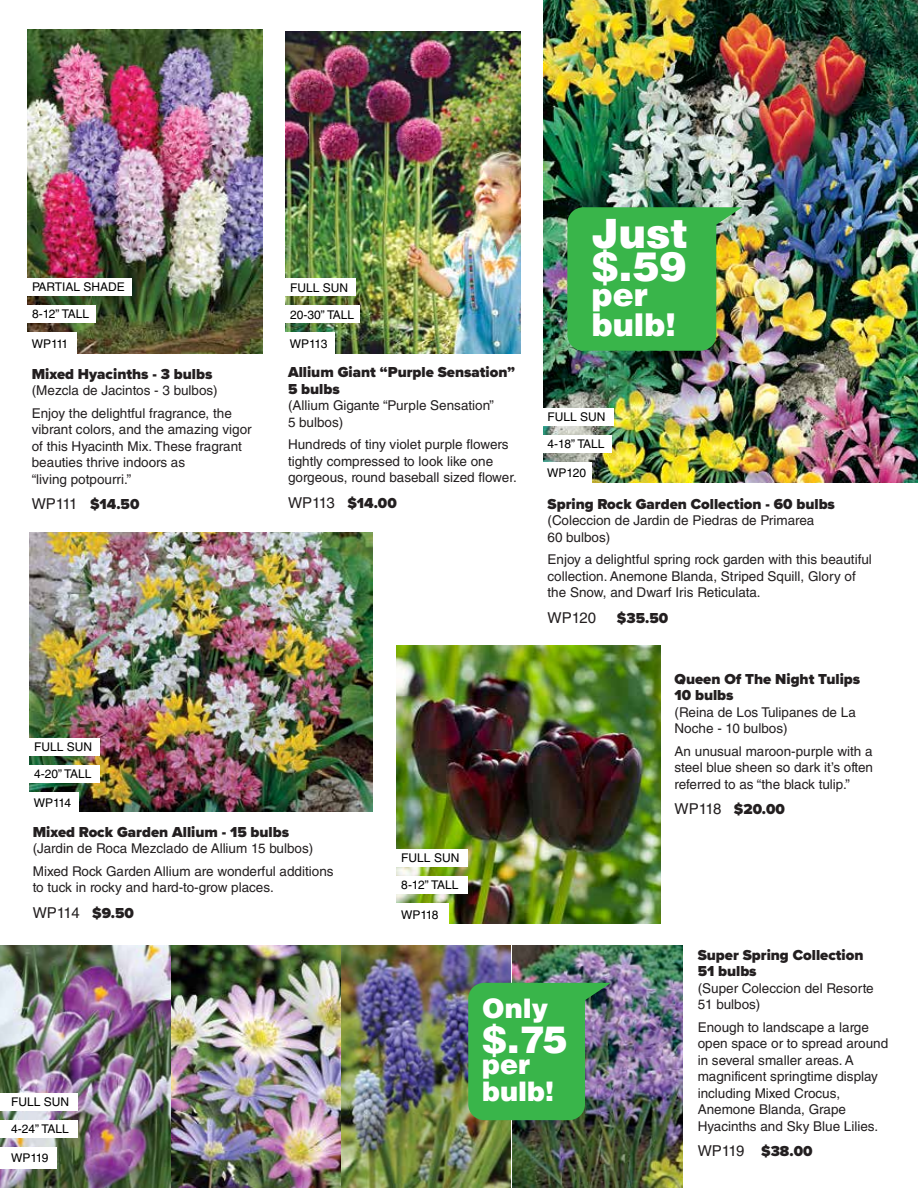
<style>
.page{position:relative;width:918px;height:1188px;background:#fff}
.page>*{position:absolute;margin:0;border:0;box-sizing:border-box;transform-origin:0 0}
.t1{font:900 40.5px/33px "Helvetica LT Pro";color:#fff}
.t2{font:900 37.5px "Helvetica LT Pro";color:#fff}
.t3{font:900 31.5px/30px "Helvetica LT Pro";color:#fff}
.t4{font:900 27px/27px "Helvetica LT Pro";color:#fff}
.t5{font:900 15px/16.5px "Proxima Nova";color:#231f20}
.t6{font:15px "Helvetica LT Std";color:#231f20}
.t7{font:13.5px/16.5px "Helvetica LT Std";color:#231f20}
.t8{font:12px "Helvetica LT Std";color:#000}
.s1{font-family:"Helvetica LT Std";font-weight:400}
.s2{font-family:"Proxima Nova";font-weight:900}
</style>
<div class="page">
<img style="left:27px;top:29px;width:235px;height:324px">
<img style="left:396px;top:646px;width:265px;height:277px">
<img style="left:285px;top:32px;width:236px;height:321px">
<img style="left:30px;top:532px;width:343px;height:279px">
<img style="left:543px;top:0;width:375px;height:483px">
<img style="left:567px;top:207px;width:175px;height:144px">
<img style="left:342px;top:945px;width:169px;height:243px">
<img style="left:0;top:945px;width:170px;height:243px">
<img style="left:513px;top:945px;width:170px;height:243px">
<img style="left:172px;top:945px;width:168px;height:243px">
<div style="left:395px;top:903px;width:54px;height:22px;background:#fff"></div>
<div style="left:26px;top:332px;width:51px;height:22px;background:#fff"></div>
<div style="left:28px;top:792px;width:51px;height:22px;background:#fff"></div>
<div style="left:542px;top:462px;width:50px;height:22px;background:#fff"></div>
<div style="left:284px;top:332px;width:51px;height:22px;background:#fff"></div>
<div style="left:0;top:1147px;width:56px;height:21px;background:#fff"></div>
<div style="left:389px;top:849px;width:78px;height:18px;background:#fff"></div>
<div style="left:22px;top:738px;width:78px;height:18px;background:#fff"></div>
<div style="left:535px;top:408px;width:78px;height:18px;background:#fff"></div>
<div style="left:278px;top:278px;width:78px;height:18px;background:#fff"></div>
<div style="left:0;top:1093px;width:77px;height:18px;background:#fff"></div>
<div style="left:389px;top:876px;width:78px;height:18px;background:#fff"></div>
<div style="left:22px;top:765px;width:78px;height:18px;background:#fff"></div>
<div style="left:535px;top:435px;width:77px;height:18px;background:#fff"></div>
<div style="left:278px;top:305px;width:82px;height:18px;background:#fff"></div>
<div style="left:0;top:1120px;width:77px;height:18px;background:#fff"></div>
<img style="left:468px;top:983px;width:143px;height:137px">
<div style="left:26px;top:278px;width:106px;height:17px;background:#fff"></div>
<div style="left:26px;top:305px;width:70px;height:17px;background:#fff"></div>
<p class="t8" style="left:32px;top:280px;width:94px">PARTIAL SHADE</p>
<p class="t8" style="left:32px;top:307px;width:59px">8-12” TALL</p>
<p class="t8" style="left:290px;top:280px;width:60px">FULL SUN</p>
<p class="t8" style="left:290px;top:307px;width:66px">20-30” TALL</p>
<p class="t8" style="left:32px;top:336px;width:38px">WP111</p>
<p class="t8" style="left:290px;top:337px;width:39px">WP113</p>
<p class="t5" style="left:32px;top:365px;width:182px">Mixed Hyacinths - 3 bulbs</p>
<p class="t7" style="left:32px;top:379px;width:202px;line-height:22.5px">(Mezcla de Jacintos - 3 bulbos)<br>Enjoy the delightful fragrance, the</p>
<p class="t7" style="left:32px;top:421px;width:221px">vibrant colors, and the amazing vigor of this Hyacinth Mix. These fragrant beauties thrive indoors as<br>“living potpourri.”</p>
<p class="t5" style="left:32px;top:496px;width:109px"><span class="s1">WP111</span> $14.50</p>
<p class="t5" style="left:288px;top:364px;width:229px">Allium Giant “Purple Sensation”<br>5 bulbs</p>
<p class="t7" style="left:288px;top:397px;width:207px">(Allium Gigante “Purple Sensation”<br>5 bulbos)</p>
<p class="t7" style="left:288px;top:436px;width:230px">Hundreds of tiny violet purple flowers tightly compressed to look like one gorgeous, round baseball sized flower.</p>
<p class="t5" style="left:288px;top:494px;width:110px"><span class="s1">WP113</span> $14.00</p>
<p class="t8" style="left:34px;top:740px;width:60px">FULL SUN</p>
<p class="t8" style="left:34px;top:767px;width:59px">4-20” TALL</p>
<p class="t8" style="left:34px;top:796px;width:39px">WP114</p>
<p class="t5" style="left:33px;top:823px;width:258px">Mixed Rock Garden Allium - 15 bulbs</p>
<p class="t7" style="left:33px;top:837px;width:302px;line-height:22.5px">(Jardin de Roca Mezclado de Allium 15 bulbos)<br>Mixed Rock Garden Allium are wonderful additions</p>
<p class="t7" style="left:33px;top:879px;width:242px">to tuck in rocky and hard-to-grow places.</p>
<p class="t6" style="left:33px;top:904px;width:103px">WP114 <span class="s2">$9.50</span></p>
<p class="t8" style="left:401px;top:851px;width:60px">FULL SUN</p>
<p class="t8" style="left:401px;top:878px;width:59px">8-12” TALL</p>
<p class="t8" style="left:401px;top:907px;width:39px">WP118</p>
<h1 class="t1" style="left:592px;top:217px;width:98px">Just $.59</h1>
<h3 class="t3" style="left:592px;top:280px;width:86px">per bulb!</h3>
<p class="t8" style="left:548px;top:410px;width:60px">FULL SUN</p>
<p class="t8" style="left:548px;top:437px;width:59px">4-18” TALL</p>
<p class="t8" style="left:547px;top:466px;width:40px">WP120</p>
<p class="t5" style="left:548px;top:495px;width:289px">Spring Rock Garden Collection - 60 bulbs</p>
<p class="t7" style="left:548px;top:512px;width:268px">(Coleccion de Jardin de Piedras de Primarea<br>60 bulbos)</p>
<p class="t7" style="left:548px;top:551px;width:326px">Enjoy a delightful spring rock garden with this beautiful collection. Anemone Blanda, Striped Squill, Glory of the Snow, and Dwarf Iris Reticulata.</p>
<p class="t6" style="left:548px;top:609px;width:50px">WP120</p>
<p class="t5" style="left:617px;top:609px;width:53px">$35.50</p>
<p class="t5" style="left:675px;top:670px;width:187px">Queen Of The Night Tulips<br>10 bulbs</p>
<p class="t7" style="left:675px;top:704px;width:183px">(Reina de Los Tulipanes de La<br>Noche - 10 bulbos)</p>
<p class="t7" style="left:675px;top:743px;width:200px;text-align:justify">An unusual maroon-purple with a steel blue sheen so dark it’s often referred to as “the black tulip.”</p>
<p class="t5" style="left:675px;top:801px;width:112px"><span class="s1">WP118</span> $20.00</p>
<p class="t8" style="left:11px;top:1095px;width:60px">FULL SUN</p>
<p class="t8" style="left:11px;top:1122px;width:59px">4-24” TALL</p>
<p class="t8" style="left:11px;top:1151px;width:39px">WP119</p>
<h3 class="t4" style="left:482px;top:995px;width:67px">Only</h3>
<h2 class="t2" style="left:482px;top:1015px;width:87px">$.75</h2>
<h3 class="t4" style="left:482px;top:1051px;width:74px">per bulb!</h3>
<p class="t5" style="left:698px;top:946px;width:167px">Super Spring Collection<br>51 bulbs</p>
<p class="t7" style="left:698px;top:980px;width:178px">(Super Coleccion del Resorte<br>51 bulbos)</p>
<p class="t7" style="left:698px;top:1019px;width:192px">Enough to landscape a large open space or to spread around in several smaller areas. A magnificent springtime display including Mixed Crocus,<br>Anemone Blanda, Grape<br>Hyacinths and Sky Blue Lilies.</p>
<p class="t5" style="left:698px;top:1143px;width:116px"><span class="s1">WP119</span> $38.00</p>
</div>
